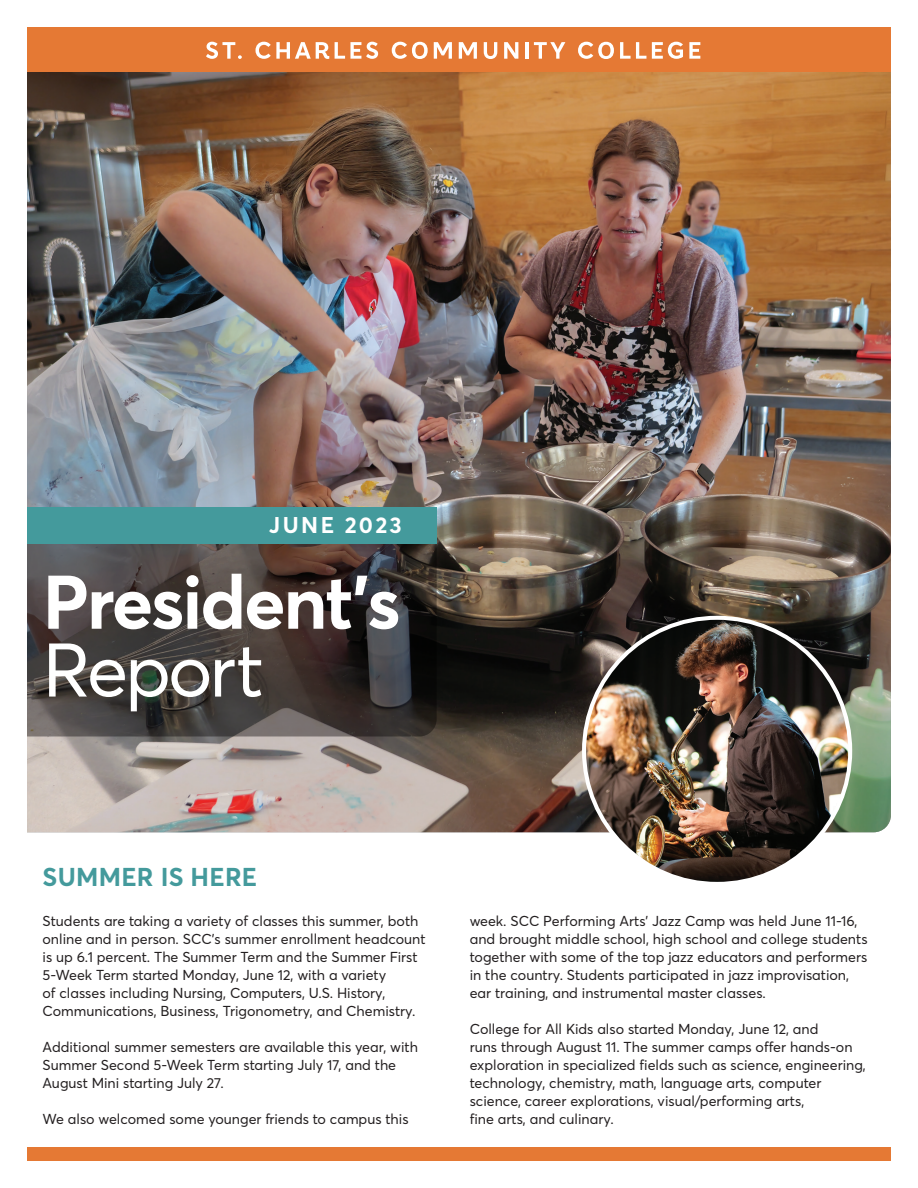
<style>
.page{position:relative;width:918px;height:1188px;background:#fff}
.page>*{position:absolute;margin:0;border:0;box-sizing:border-box;transform-origin:0 0}
.t1{font:700 74.7px "Averta";letter-spacing:-.03em;color:#fff}
.t2{font:74.7px "Averta";letter-spacing:-.04em;color:#fff}
.Headline{font:700 25.5px "Averta";letter-spacing:.01em;color:#449a9c}
.t3{font:700 22.5px "Averta";letter-spacing:.105em;color:#fff}
.Text{font:14.25px/18px "Averta";color:#231f20}
</style>
<div class="page">
<img style="left:27px;top:72px;width:864px;height:760px">
<div style="left:27px;top:27px;width:864px;height:45px;background:#e57934"></div>
<svg style="left:27px;top:543px;width:410px;height:193px;background:#433d3b"></svg>
<div style="left:27px;top:507px;width:410px;height:36px;background:#449a9c"></div>
<svg style="left:206px;top:41px;width:36px;height:18px"></svg>
<svg style="left:256px;top:41px;width:73px;height:18px"></svg>
<svg style="left:335px;top:41px;width:43px;height:18px"></svg>
<svg style="left:392px;top:41px;width:36px;height:18px"></svg>
<svg style="left:434px;top:42px;width:18px;height:17px"></svg>
<svg style="left:459px;top:42px;width:18px;height:17px"></svg>
<svg style="left:484px;top:42px;width:13px;height:17px"></svg>
<svg style="left:504px;top:42px;width:14px;height:17px"></svg>
<hr style="left:525px;top:42px;width:4px;height:17px;background:#fff">
<svg style="left:534px;top:42px;width:31px;height:17px"></svg>
<svg style="left:578px;top:41px;width:36px;height:18px"></svg>
<svg style="left:620px;top:42px;width:26px;height:17px"></svg>
<svg style="left:652px;top:41px;width:31px;height:18px"></svg>
<svg style="left:689px;top:42px;width:11px;height:17px"></svg>
<div style="left:27px;top:1148px;width:864px;height:13px;background:#e57934"></div>
<img style="left:584px;top:618px;width:266px;height:263px">
<p class="t3" style="left:269px;top:511px;width:134px">JUNE 2023</p>
<p class="t1" style="left:43px;top:555px;width:360px">President’s</p>
<p class="t2" style="left:43px;top:619px;width:222px">Report</p>
<p class="Headline" style="left:43px;top:861px;width:216px">SUMMER IS HERE</p>
<p class="Text" style="left:43px;top:912px;width:385px">Students are taking a variety of classes this summer, both online and in person. SCC’s summer enrollment headcount is up 6.1 percent. The Summer Term and the Summer First 5-Week Term started Monday, June 12, with a variety<br>of classes including Nursing, Computers, U.S. History, Communications, Business, Trigonometry, and Chemistry.</p>
<p class="Text" style="left:43px;top:1038px;width:377px">Additional summer semesters are available this year, with<br>Summer Second 5-Week Term starting July 17, and the<br>August Mini starting July 27.</p>
<p class="Text" style="left:43px;top:1110px;width:368px">We also welcomed some younger friends to campus this</p>
<p class="Text" style="left:470px;top:912px;width:399px">week. SCC Performing Arts’ Jazz Camp was held June 11-16, and brought middle school, high school and college students together with some of the top jazz educators and performers in the country. Students participated in jazz improvisation, ear training, and instrumental master classes.</p>
<p class="Text" style="left:470px;top:1020px;width:398px">College for All Kids also started Monday, June 12, and<br>runs through August 11. The summer camps offer hands-on exploration in specialized fields such as science, engineering, technology, chemistry, math, language arts, computer science, career explorations, visual/performing arts,<br>fine arts, and culinary.</p>
</div>
